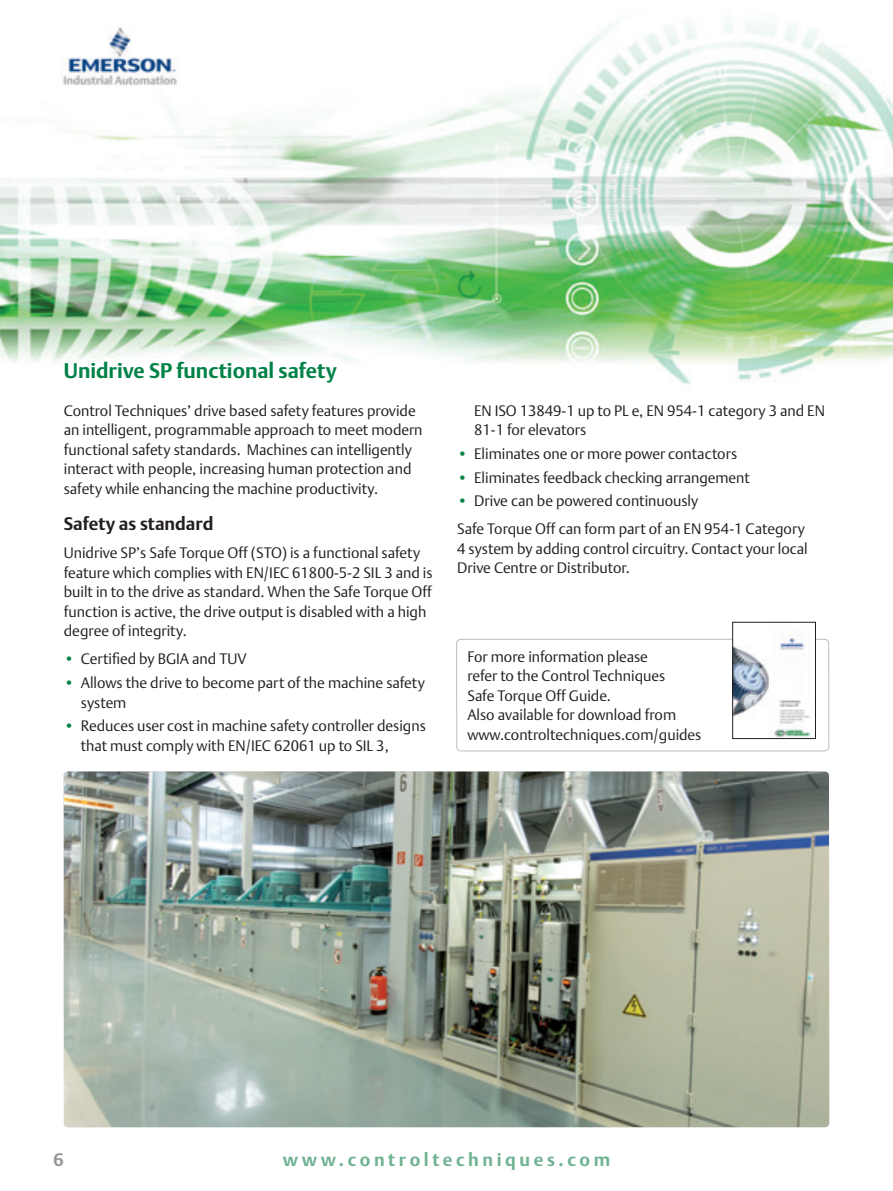
<style>
.page{position:relative;width:893px;height:1191px;background:#fff}
.page>*{position:absolute;margin:0;border:0;box-sizing:border-box;transform-origin:0 0}
.t1{font:700 21px "DTL Argo T";color:#008247}
.t2{font:700 18px "DTL Argo T";letter-spacing:.2em;color:#6fb292}
.t3{font:700 18px "DTL Argo T";color:#231f20}
.t4{font:700 18px "DTL Argo T";color:#939598}
.t5{font:15px/19.5px "DTL Argo T Light";color:#231f20}
.s1{color:#008247}
</style>
<div class="page">
<img style="left:0;top:21px;width:893px;height:364px">
<img style="left:60px;top:22px;width:119px;height:66px">
<div style="left:456px;top:639px;width:373px;height:112px;border:1px solid #bcbdc0;border-radius:4px"></div>
<img style="left:734px;top:636px;width:80px;height:100px">
<div style="left:732px;top:622px;width:84px;height:116px;border:1px solid #231f20"></div>
<img style="left:64px;top:771px;width:765px;height:356px">
<h1 class="t1" style="left:64px;top:358px;width:275px">Unidrive SP functional safety</h1>
<p class="t5" style="left:64px;top:400px;width:360px">Control Techniques’ drive based safety features provide an intelligent, programmable approach to meet modern functional safety standards. Machines can intelligently interact with people, increasing human protection and safety while enhancing the machine productivity.</p>
<p class="t3" style="left:64px;top:513px;width:151px">Safety as standard</p>
<p class="t5" style="left:64px;top:543px;width:370px">Unidrive SP’s Safe Torque Off (STO) is a functional safety feature which complies with EN/IEC 61800-5-2 SIL 3 and is built in to the drive as standard. When the Safe Torque Off function is active, the drive output is disabled with a high degree of integrity.</p>
<p class="t5" style="left:64px;top:649px;width:184px"><span class="s1">•</span> Certified by BGIA and TUV</p>
<p class="t5" style="left:81px;top:673px;width:346px;text-indent:-17px"><span class="s1">•</span> Allows the drive to become part of the machine safety system</p>
<p class="t5" style="left:81px;top:716px;width:347px;text-indent:-17px"><span class="s1">•</span> Reduces user cost in machine safety controller designs that must comply with EN/IEC 62061 up to SIL 3,</p>
<p class="t5" style="left:474px;top:400px;width:352px">EN ISO 13849-1 up to PL e, EN 954-1 category 3 and EN<br>81-1 for elevators</p>
<p class="t5" style="left:457px;top:444px;width:282px"><span class="s1">•</span> Eliminates one or more power contactors</p>
<p class="t5" style="left:457px;top:467px;width:294px"><span class="s1">•</span> Eliminates feedback checking arrangement</p>
<p class="t5" style="left:457px;top:487px;width:349px;line-height:28px"><span class="s1">•</span> Drive can be powered continuously<br>Safe Torque Off can form part of an EN 954-1 Category</p>
<p class="t5" style="left:457px;top:539px;width:352px">4 system by adding control circuitry. Contact your local<br>Drive Centre or Distributor.</p>
<p class="t5" style="left:467px;top:646px;width:236px">For more information please<br>refer to the Control Techniques<br>Safe Torque Off Guide.<br>Also available for download from www.controltechniques.com/guides</p>
<p class="t4" style="left:54px;top:1149px;width:12px">6</p>
<p class="t2" style="left:283px;top:1149px;width:329px">www.controltechniques.com</p>
</div>
